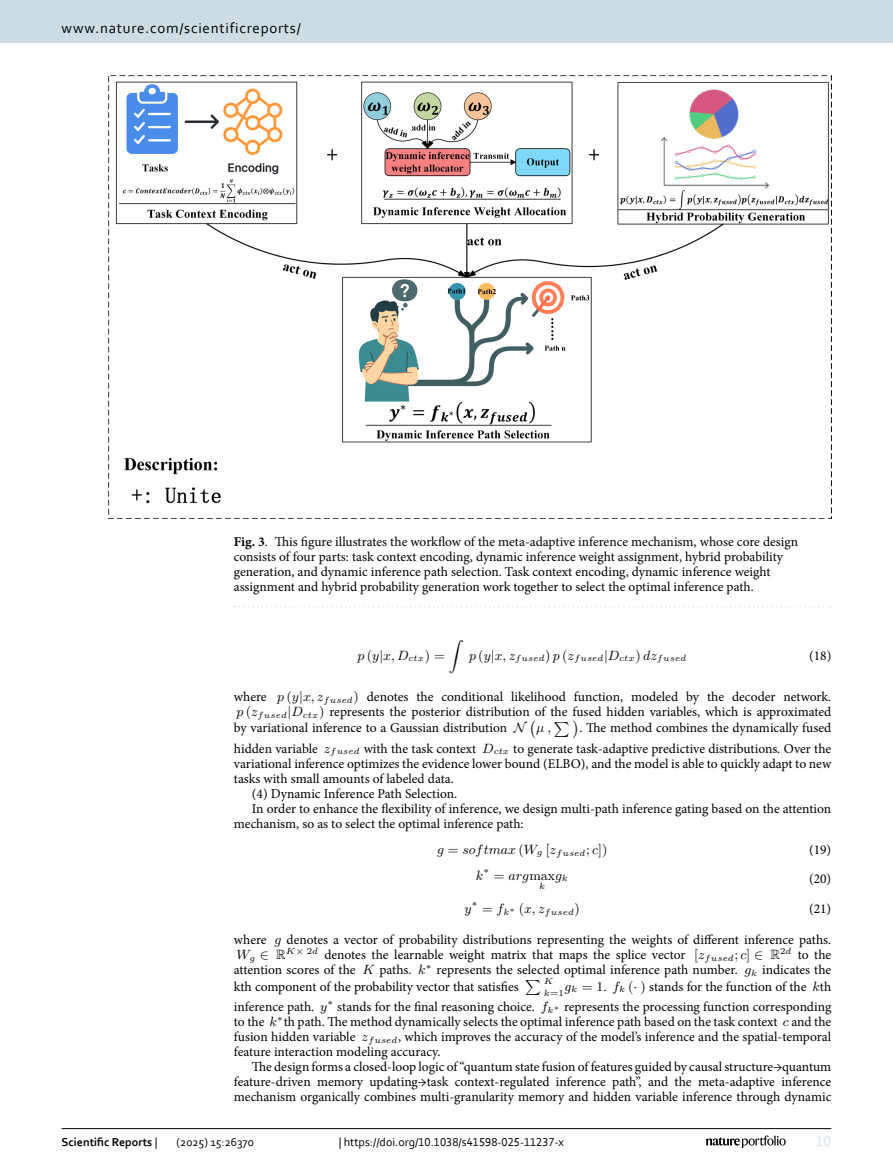
<style>
.page{position:relative;width:893px;height:1174px;background:#fff}
.page>*{position:absolute;margin:0;border:0;box-sizing:border-box;transform-origin:0 0}
.t1{font:15px "Corbel";letter-spacing:.05em;color:#000}
.t2{font:15px "LM Math Extension 10";color:#000}
.t3{font:15px "Corbel";color:#d9e4eb}
.Body_Text{font:13.5px/15px "Minion Pro";color:#000}
.Figure_Caption{font:13.5px/15px "Minion Pro";color:#000}
.Body_Text_Indent{font:13.5px/15px "Minion Pro";color:#000}
.t4{font:13.5px "LM Math Italic 9";color:#000}
.EQ{font:13.5px "Minion Pro";color:#000}
.t5{font:12px "Corbel";color:#000}
.t6{font:700 12px "Corbel";color:#000}
.t7{font:9px "LM Math Italic 6";color:#000}
.t8{font:9px "LM Roman 6";color:#000}
.s1{font-weight:700}
.s2{font-family:"LM Roman 9"}
.s3{font-family:"SFRM0900"}
.s4{font-family:"LM Math Italic 9"}
.s5{font-family:"LM Math Italic 9";font-size:13.5px}
.s6{font-family:"MSBM10";font-size:13.5px}
.s7{font-family:"LM Math Italic 6"}
.s8{font-family:"LM Roman 6"}
.s9{font-weight:400}
</style>
<div class="page">
<img style="left:108px;top:76px;width:723px;height:442px">
<svg style="left:235px;top:606px;width:597px;height:1px"></svg>
<hr style="left:62px;top:1128px;width:769px;height:1px;background:#000">
<svg style="left:706px;top:1135px;width:80px;height:12px"></svg>
<div style="left:0;top:0;width:893px;height:43px;background:#cedde4"></div>
<p class="t1" style="left:62px;top:18px;width:241px">www.nature.com/scientificreports/</p>
<p class="Figure_Caption" style="left:234px;top:534px;width:566px"><span class="s1">Fig. 3</span>. This figure illustrates the workflow of the meta-adaptive inference mechanism, whose core design consists of four parts: task context encoding, dynamic inference weight assignment, hybrid probability generation, and dynamic inference path selection. Task context encoding, dynamic inference weight assignment and hybrid probability generation work together to select the optimal inference path.</p>
<p class="t4" style="left:357px;top:650px;width:89px">p <span class="s2">(</span>y x, D<sub>ctx</sub><span class="s2">) =</span></p>
<p class="t2" style="left:449px;top:626px;width:10px">∫</p>
<p class="t7" style="left:469px;top:654px;width:219px"><sup>p</sup> <sup>(</sup><sup>y</sup> <sup>x,</sup> <sup>z</sup>fused<sup>)</sup> <sup>p</sup> <sup>(</sup><sup>z</sup>fused <sup>D</sup>ctx<sup>)</sup> <sup>dz</sup>fused</p>
<p class="EQ" style="left:809px;top:647px;width:24px">(18)</p>
<p class="Body_Text" style="left:234px;top:689px;width:34px">where</p>
<p class="t4" style="left:277px;top:691px;width:83px">p <span class="s2">(</span>y x, z<sub>fused</sub><span class="s2">)</span></p>
<p class="Body_Text" style="left:367px;top:689px;width:466px">denotes the conditional likelihood function, modeled by the decoder network.</p>
<p class="t7" style="left:236px;top:711px;width:90px"><sup>p</sup> <sup>(</sup><sup>z</sup>fused <sup>D</sup>ctx<sup>)</sup></p>
<p class="Body_Text" style="left:234px;top:704px;width:599px;line-height:16.2px;text-indent:96px">represents the posterior distribution of the fused hidden variables, which is approximated by variational inference to a Gaussian distribution</p>
<p class="t2" style="left:529px;top:706px;width:8px">(</p>
<p class="t4" style="left:536px;top:722px;width:17px">µ,</p>
<p class="t2" style="left:554px;top:707px;width:27px">∑)</p>
<p class="Body_Text" style="left:579px;top:720px;width:253px">. The method combines the dynamically fused</p>
<p class="Body_Text" style="left:234px;top:741px;width:599px;text-align:justify;text-indent:279px">to generate task-adaptive predictive distributions. Over the variational inference optimizes the evidence lower bound (ELBO), and the model is able to quickly adapt to new tasks with small amounts of labeled data.</p>
<p class="Body_Text_Indent" style="left:252px;top:786px;width:207px">(4) Dynamic Inference Path Selection.</p>
<p class="Body_Text_Indent" style="left:234px;top:801px;width:599px;text-indent:18px">In order to enhance the flexibility of inference, we design multi-path inference gating based on the attention mechanism, so as to select the optimal inference path:</p>
<p class="t4" style="left:437px;top:843px;width:172px">g <span class="s2">=</span> softmax <span class="s2">(</span>W<sub>g</sub> <span class="s2">[</span>z<sub>fused</sub><span class="s2">;</span> c<span class="s2">])</span></p>
<p class="EQ" style="left:809px;top:841px;width:24px">(19)</p>
<p class="t4" style="left:476px;top:869px;width:9px">k</p>
<p class="t4" style="left:494px;top:869px;width:75px"><span class="s2">=</span> arg<span class="s3">max</span>g<sub>k</sub></p>
<p class="t7" style="left:539px;top:882px;width:7px">k</p>
<p class="Body_Text" style="left:234px;top:741px;width:86px">hidden variable</p>
<p class="t7" style="left:324px;top:747px;width:37px"><sup>z</sup>fused</p>
<p class="Body_Text" style="left:364px;top:741px;width:114px">with the task context</p>
<p class="t7" style="left:482px;top:747px;width:28px"><sup>D</sup>ctx</p>
<p class="EQ" style="left:809px;top:870px;width:24px">(20)</p>
<p class="t4" style="left:464px;top:902px;width:8px">y</p>
<p class="t7" style="left:482px;top:907px;width:99px"><sup>=</sup> <sup>f</sup>k∗ <sup>(</sup><sup>x,</sup> <sup>z</sup>fused<sup>)</sup></p>
<p class="EQ" style="left:809px;top:899px;width:24px">(21)</p>
<p class="Body_Text" style="left:234px;top:932px;width:34px">where</p>
<p class="Figure_Caption" style="left:274px;top:932px;width:558px"><span class="s4">g</span> denotes a vector of probability distributions representing the weights of different inference paths.</p>
<p class="t7" style="left:236px;top:950px;width:60px"><span class="s5">W</span>g ∈ <span class="s6">R</span>K</p>
<p class="t8" style="left:307px;top:943px;width:13px">2<span class="s7">d</span></p>
<p class="Body_Text" style="left:324px;top:947px;width:363px">denotes the learnable weight matrix that maps the splice vector</p>
<p class="t7" style="left:694px;top:954px;width:99px"><sup>[</sup><sup>z</sup>fused<sup>;</sup> <sup>c</sup><sup>]</sup> ∈ <sup>R</sup><sup>2</sup>d</p>
<p class="Body_Text" style="left:798px;top:947px;width:35px">to the</p>
<p class="Body_Text" style="left:234px;top:962px;width:123px">attention scores of the</p>
<p class="Figure_Caption" style="left:362px;top:962px;width:50px"><span class="s4">K</span> paths.</p>
<p class="Figure_Caption" style="left:418px;top:962px;width:321px"><span class="s4">k</span>∗ represents the selected optimal inference path number.</p>
<p class="Figure_Caption" style="left:745px;top:962px;width:88px"><span class="s4">g</span><sub>k</sub> indicates the</p>
<p class="Body_Text" style="left:234px;top:979px;width:286px">kth component of the probability vector that satisfies</p>
<p class="t2" style="left:525px;top:966px;width:30px">∑ <sub>K</sub></p>
<p class="Body_Text" style="left:234px;top:976px;width:599px;line-height:20.4px;text-align:right">. <span class="s4">f</span><sub>k</sub> <span class="s2">(</span>• <span class="s2">)</span> stands for the function of the <span class="s4">k</span>th<br>inference path. <span class="s4">y</span>∗ stands for the final reasoning choice. <span class="s4">f</span><sub>k</sub>∗ represents the processing function corresponding</p>
<p class="Body_Text" style="left:234px;top:1014px;width:599px">to the <span class="s4">k</span>∗th path. The method dynamically selects the optimal inference path based on the task context <span class="s4">c</span> and the fusion hidden variable</p>
<p class="t7" style="left:544px;top:987px;width:61px">k<span class="s8">=1</span><sup>g</sup>k <sup>=</sup> <sup>1</sup></p>
<p class="Body_Text" style="left:234px;top:1029px;width:599px;text-indent:164px">, which improves the accuracy of the model’s inference and the spatial-temporal feature interaction modeling accuracy.</p>
<p class="Body_Text_Indent" style="left:234px;top:1059px;width:599px;text-align:justify;text-indent:18px">The design forms a closed-loop logic of “quantum state fusion of features guided by causal structure→quantum feature-driven memory updating→task context-regulated inference path”, and the meta-adaptive inference mechanism organically combines multi-granularity memory and hidden variable inference through dynamic</p>
<p class="t7" style="left:362px;top:1036px;width:37px"><sup>z</sup>fused</p>
<p class="t6" style="left:62px;top:1134px;width:97px">Scientific Reports <span class="s9">|</span></p>
<p class="t5" style="left:177px;top:1134px;width:79px">(2025) 15:26370</p>
<p class="t5" style="left:339px;top:1134px;width:227px">| https://doi.org/10.1038/s41598-025-11237-x</p>
<p class="t3" style="left:816px;top:1132px;width:17px">10</p>
</div>
